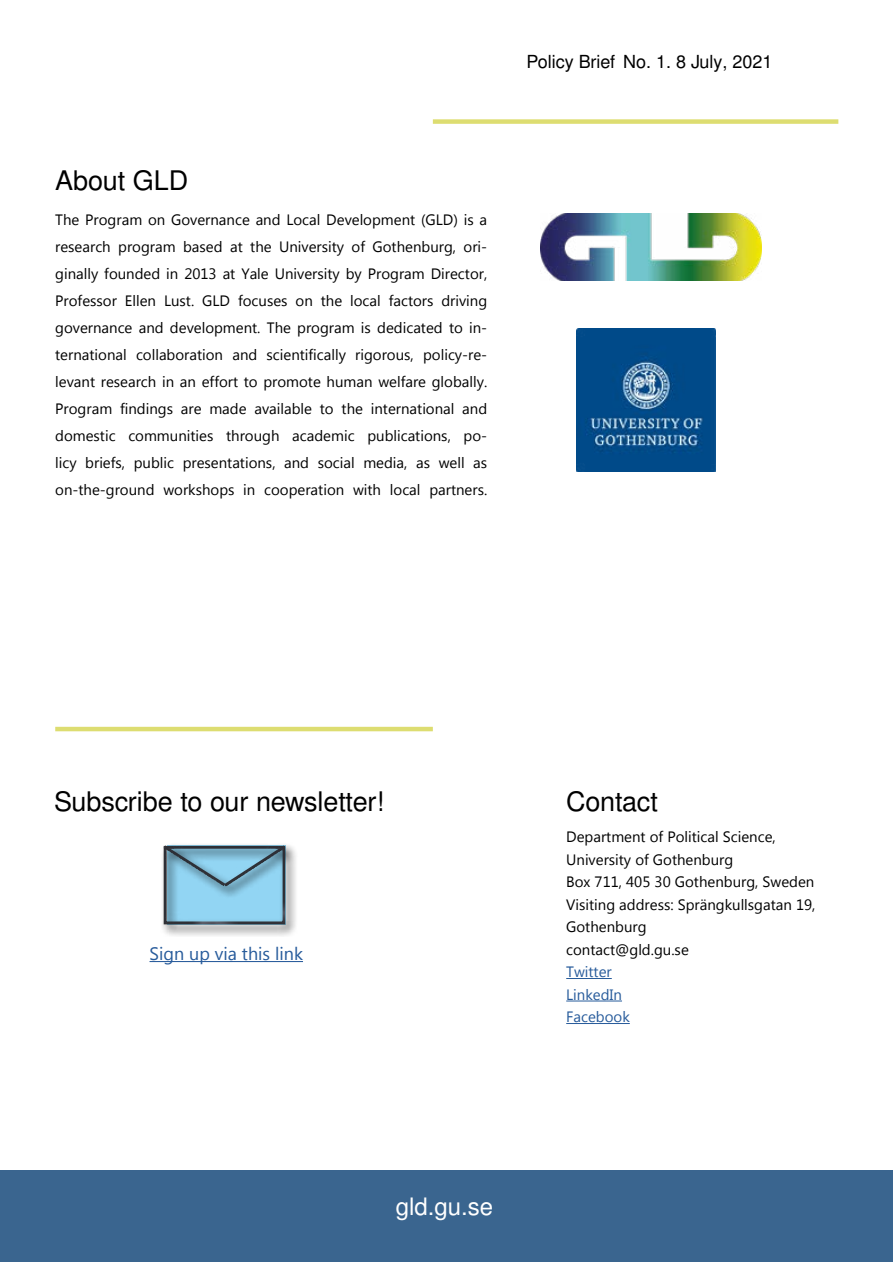
<style>
.page{position:relative;width:893px;height:1263px;background:#fff}
.page>*{position:absolute;margin:0;border:0;box-sizing:border-box;transform-origin:0 0}
.t1{font:27px "Free Sans";letter-spacing:-.005em;color:#000}
.t2{font:24px "Free Sans";color:#fff}
.t3{font:18px "Free Sans";color:#000}
.t4{font:18px "Microsoft New Tai Lue";color:#275b9b}
.t5{font:15px/27px "Microsoft New Tai Lue";color:#000;text-align:justify}
.t6{font:15px/22.5px "Microsoft New Tai Lue";color:#275b9b}
</style>
<div class="page">
<div style="left:0;top:1170px;width:893px;height:92px;background:#3a658f"></div>
<img style="left:576px;top:329px;width:139px;height:143px">
<hr style="left:55px;top:727px;width:378px;height:4px;background:#dddd71">
<div style="left:433px;top:119px;width:405px;height:5px;background:#dddd71"></div>
<img style="left:541px;top:214px;width:220px;height:67px">
<hr style="left:566px;top:978px;width:46px;height:1px;background:#275b9b">
<hr style="left:566px;top:1000px;width:56px;height:1px;background:#275b9b">
<hr style="left:566px;top:1023px;width:64px;height:1px;background:#275b9b">
<div style="left:160px;top:843px;width:139px;height:94px;background:#000;opacity:.75"></div>
<div style="left:139px;top:826px;width:173px;height:107px;background:#000;opacity:.75"></div>
<hr style="left:150px;top:961px;width:153px;height:1px;background:#275b9b">
<h1 class="t1" style="left:55px;top:161px;width:135px">About GLD</h1>
<p class="t5" style="left:55px;top:208px;width:434px">The Program on Governance and Local Development (GLD) is a research program based at the University of Gothenburg, ori&shy;ginally founded in 2013 at Yale University by Program Director, Professor Ellen Lust. GLD focuses on the local factors driving governance and development. The program is dedicated to in&shy;ternational collaboration and scientifically rigorous, policy-re&shy;levant research in an effort to promote human welfare globally.<br>Program findings are made available to the international and domestic communities through academic publications, po&shy;licy briefs, public presentations, and social media, as well as on-the-ground workshops in cooperation with local partners.</p>
<p class="t3" style="left:526px;top:50px;width:247px">Policy Brief No. 1. 8 July, 2021</p>
<h1 class="t1" style="left:54px;top:783px;width:332px">Subscribe to our newsletter!</h1>
<p class="t4" style="left:150px;top:943px;width:155px">Sign up via this link</p>
<h2 class="t2" style="left:396px;top:1189px;width:99px">gld.gu.se</h2>
<h1 class="t1" style="left:566px;top:783px;width:93px">Contact</h1>
<p class="t5" style="left:566px;top:827px;width:251px;line-height:22.5px;text-align:left">Department of Political Science,<br>University of Gothenburg<br>Box 711, 405 30 Gothenburg, Sweden<br>Visiting address: Sprängkullsgatan 19,<br>Gothenburg<br>contact@gld.gu.se</p>
<p class="t6" style="left:566px;top:962px;width:65px">Twitter<br>LinkedIn<br>Facebook</p>
</div>
